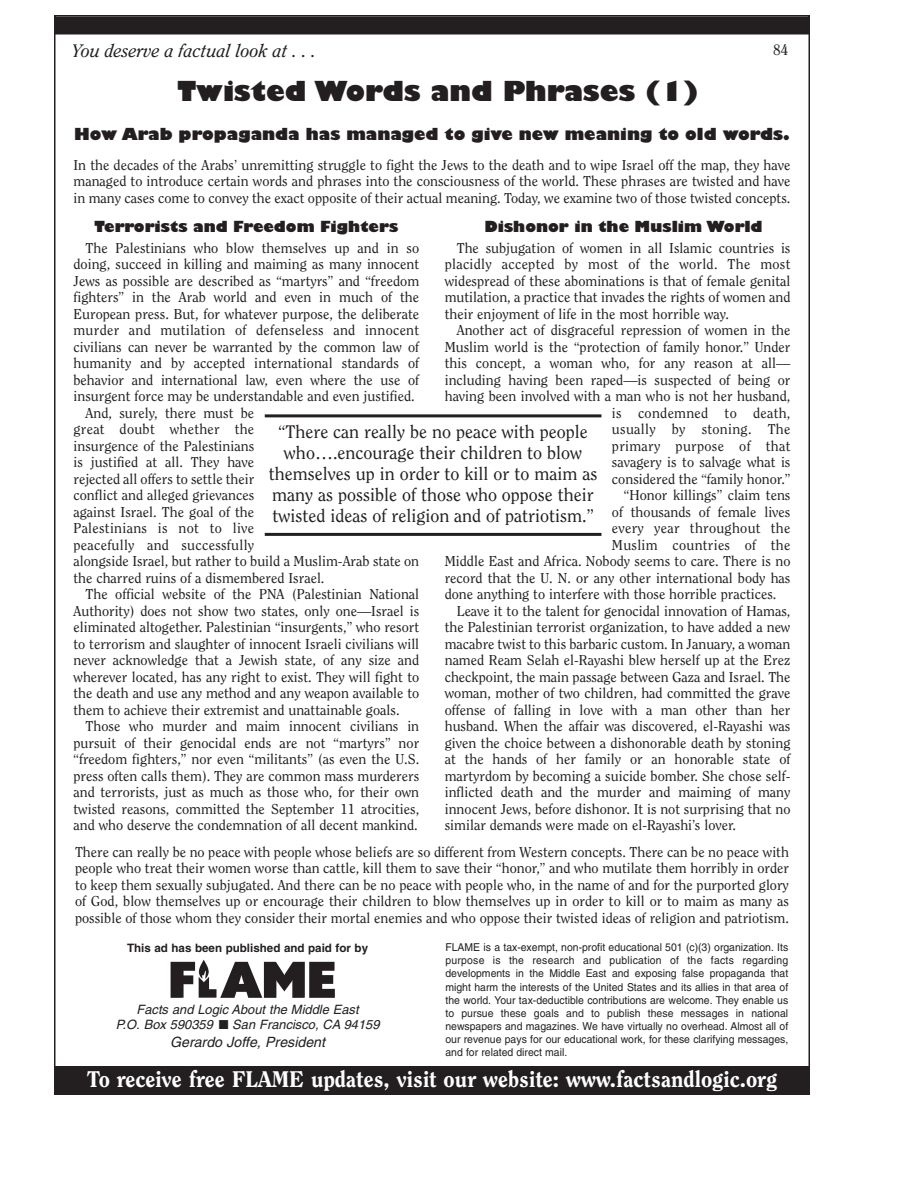
<style>
.page{position:relative;width:918px;height:1188px;background:#fff}
.page>*{position:absolute;margin:0;border:0;box-sizing:border-box;transform-origin:0 0}
.t1{font:800 27px "Gill Sans";color:#231f20}
.t2{font:800 22.5px "Clearface";color:#fff}
.t3{font:18px/21px "Clearface";color:#231f20;text-align:center}
.t4{font:italic 18px "Clearface";color:#231f20}
.t5{font:800 16.35px "Gill Sans";color:#231f20}
.t6{font:800 15px "Gill Sans";color:#231f20}
.t7{font:15px "Clearface";color:#231f20}
.t8{font:14.25px/16.5px "Clearface";color:#231f20;text-align:justify}
.t9{font:14.25px "Clearface";letter-spacing:.02em;color:#231f20}
.t10{font:italic 14.1px "Helvetica";color:#231f20}
.t11{font:italic 12.9px/15.5px "Helvetica";color:#231f20;text-align:center}
.t12{font:700 11.55px "Helvetica";color:#231f20}
.t13{font:10.8px/13px "Helvetica";color:#231f20;text-align:justify;scale:.96 1}
</style>
<div class="page">
<div style="left:54px;top:16px;width:756px;height:18px;background:#231f20"></div>
<div style="left:54px;top:1066px;width:756px;height:28px;background:#231f20"></div>
<hr style="left:265px;top:414px;width:336px;height:3px;background:#231f20">
<hr style="left:265px;top:533px;width:336px;height:3px;background:#231f20">
<img style="left:170px;top:959px;width:165px;height:39px">
<p class="t4" style="left:72px;top:43px;width:246px">You deserve a factual look at . . .</p>
<h1 class="t1" style="left:177px;top:81px;width:523px">Twisted Words and Phrases (1)</h1>
<p class="t5" style="left:74px;top:128px;width:717px">How Arab propaganda has managed to give new meaning to old words.</p>
<p class="t8" style="left:74px;top:157px;width:719px">In the decades of the Arabs’ unremitting struggle to fight the Jews to the death and to wipe Israel off the map, they have managed to introduce certain words and phrases into the consciousness of the world. These phrases are twisted and have in many cases come to convey the exact opposite of their actual meaning. Today, we examine two of those twisted concepts.</p>
<p class="t7" style="left:773px;top:43px;width:16px">84</p>
<p class="t6" style="left:94px;top:220px;width:305px">Terrorists and Freedom Fighters</p>
<p class="t8" style="left:86px;top:240px;width:335px">The Palestinians who blow themselves up and in so</p>
<p class="t8" style="left:74px;top:257px;width:347px">doing, succeed in killing and maiming as many innocent</p>
<p class="t8" style="left:74px;top:273px;width:347px">Jews as possible are described as “martyrs” and “freedom</p>
<p class="t8" style="left:74px;top:290px;width:347px">fighters” in the Arab world and even in much of the</p>
<p class="t8" style="left:74px;top:306px;width:347px">European press. But, for whatever purpose, the deliberate</p>
<p class="t9" style="left:74px;top:324px;width:347px">murder and mutilation of defenseless and innocent</p>
<p class="t8" style="left:74px;top:339px;width:347px">civilians can never be warranted by the common law of</p>
<p class="t8" style="left:74px;top:356px;width:347px">humanity and by accepted international standards of</p>
<p class="t8" style="left:74px;top:372px;width:347px">behavior and international law, even where the use of</p>
<p class="t8" style="left:74px;top:389px;width:343px">insurgent force may be understandable and even justified.</p>
<p class="t8" style="left:86px;top:405px;width:170px">And, surely, there must be</p>
<p class="t9" style="left:74px;top:423px;width:182px">great doubt whether the</p>
<p class="t8" style="left:74px;top:438px;width:182px">insurgence of the Palestinians</p>
<p class="t8" style="left:74px;top:455px;width:182px">is justified at all. They have</p>
<p class="t8" style="left:74px;top:471px;width:182px">rejected all offers to settle their</p>
<p class="t8" style="left:74px;top:488px;width:182px">conflict and alleged grievances</p>
<p class="t8" style="left:74px;top:504px;width:182px">against Israel. The goal of the</p>
<p class="t9" style="left:74px;top:522px;width:182px">Palestinians is not to live</p>
<p class="t9" style="left:74px;top:539px;width:182px">peacefully and successfully</p>
<p class="t8" style="left:74px;top:554px;width:347px">alongside Israel, but rather to build a Muslim-Arab state on</p>
<p class="t8" style="left:74px;top:570px;width:253px">the charred ruins of a dismembered Israel.</p>
<p class="t8" style="left:86px;top:587px;width:335px">The official website of the PNA (Palestinian National</p>
<p class="t8" style="left:74px;top:603px;width:347px">Authority) does not show two states, only one—Israel is</p>
<p class="t8" style="left:74px;top:620px;width:347px">eliminated altogether. Palestinian “insurgents,” who resort</p>
<p class="t8" style="left:74px;top:636px;width:347px">to terrorism and slaughter of innocent Israeli civilians will</p>
<p class="t8" style="left:74px;top:653px;width:347px">never acknowledge that a Jewish state, of any size and</p>
<p class="t8" style="left:74px;top:669px;width:347px">wherever located, has any right to exist. They will fight to</p>
<p class="t8" style="left:74px;top:686px;width:347px">the death and use any method and any weapon available to</p>
<p class="t8" style="left:74px;top:702px;width:328px">them to achieve their extremist and unattainable goals.</p>
<p class="t8" style="left:86px;top:719px;width:335px">Those who murder and maim innocent civilians in</p>
<p class="t8" style="left:74px;top:735px;width:347px">pursuit of their genocidal ends are not “martyrs” nor</p>
<p class="t8" style="left:74px;top:752px;width:347px">“freedom fighters,” nor even “militants” (as even the U.S.</p>
<p class="t8" style="left:74px;top:768px;width:347px">press often calls them). They are common mass murderers</p>
<p class="t8" style="left:74px;top:785px;width:347px">and terrorists, just as much as those who, for their own</p>
<p class="t8" style="left:74px;top:801px;width:347px">twisted reasons, committed the September 11 atrocities,</p>
<p class="t8" style="left:74px;top:818px;width:346px">and who deserve the condemnation of all decent mankind.</p>
<p class="t6" style="left:485px;top:220px;width:280px">Dishonor in the Muslim World</p>
<p class="t8" style="left:445px;top:240px;width:347px;text-indent:12px">The subjugation of women in all Islamic countries is placidly accepted by most of the world. The most widespread of these abominations is that of female genital mutilation, a practice that invades the rights of women and their enjoyment of life in the most horrible way.</p>
<p class="t8" style="left:457px;top:323px;width:335px">Another act of disgraceful repression of women in the</p>
<p class="t8" style="left:445px;top:339px;width:347px">Muslim world is the “protection of family honor.” Under</p>
<p class="t8" style="left:445px;top:356px;width:347px">this concept, a woman who, for any reason at all—</p>
<p class="t8" style="left:445px;top:372px;width:347px">including having been raped—is suspected of being or</p>
<p class="t8" style="left:445px;top:389px;width:347px">having been involved with a man who is not her husband,</p>
<p class="t9" style="left:612px;top:407px;width:180px">is condemned to death,</p>
<p class="t9" style="left:612px;top:423px;width:180px">usually by stoning. The</p>
<p class="t9" style="left:612px;top:440px;width:180px">primary purpose of that</p>
<p class="t8" style="left:612px;top:455px;width:180px">savagery is to salvage what is</p>
<p class="t8" style="left:612px;top:471px;width:180px">considered the “family honor.”</p>
<p class="t8" style="left:624px;top:488px;width:168px">“Honor killings” claim tens</p>
<p class="t8" style="left:612px;top:504px;width:180px">of thousands of female lives</p>
<p class="t9" style="left:612px;top:522px;width:180px">every year throughout the</p>
<p class="t9" style="left:612px;top:539px;width:180px">Muslim countries of the</p>
<p class="t8" style="left:445px;top:554px;width:347px">Middle East and Africa. Nobody seems to care. There is no</p>
<p class="t8" style="left:445px;top:570px;width:347px">record that the U. N. or any other international body has</p>
<p class="t8" style="left:445px;top:587px;width:333px">done anything to interfere with those horrible practices.</p>
<p class="t8" style="left:457px;top:603px;width:335px">Leave it to the talent for genocidal innovation of Hamas,</p>
<p class="t8" style="left:445px;top:620px;width:347px">the Palestinian terrorist organization, to have added a new</p>
<p class="t8" style="left:445px;top:636px;width:347px">macabre twist to this barbaric custom. In January, a woman</p>
<p class="t8" style="left:445px;top:653px;width:347px">named Ream Selah el-Rayashi blew herself up at the Erez</p>
<p class="t8" style="left:445px;top:669px;width:347px">checkpoint, the main passage between Gaza and Israel. The</p>
<p class="t8" style="left:445px;top:686px;width:347px">woman, mother of two children, had committed the grave</p>
<p class="t8" style="left:445px;top:702px;width:347px">offense of falling in love with a man other than her</p>
<p class="t8" style="left:445px;top:719px;width:347px">husband. When the affair was discovered, el-Rayashi was</p>
<p class="t8" style="left:445px;top:735px;width:347px">given the choice between a dishonorable death by stoning</p>
<p class="t8" style="left:445px;top:752px;width:347px">at the hands of her family or an honorable state of</p>
<p class="t8" style="left:445px;top:768px;width:347px">martyrdom by becoming a suicide bomber. She chose self-</p>
<p class="t8" style="left:445px;top:785px;width:347px">inflicted death and the murder and maiming of many</p>
<p class="t8" style="left:445px;top:801px;width:347px">innocent Jews, before dishonor. It is not surprising that no</p>
<p class="t8" style="left:445px;top:818px;width:293px">similar demands were made on el-Rayashi’s lover.</p>
<p class="t3" style="left:269px;top:423px;width:330px">“There can really be no peace with people who….encourage their children to blow themselves up in order to kill or to maim as many as possible of those who oppose their twisted ideas of religion and of patriotism.”</p>
<p class="t8" style="left:75px;top:845px;width:716px">There can really be no peace with people whose beliefs are so different from Western concepts. There can be no peace with people who treat their women worse than cattle, kill them to save their “honor,” and who mutilate them horribly in order to keep them sexually subjugated. And there can be no peace with people who, in the name of and for the purported glory of God, blow themselves up or encourage their children to blow themselves up in order to kill or to maim as many as possible of those whom they consider their mortal enemies and who oppose their twisted ideas of religion and patriotism.</p>
<p class="t12" style="left:127px;top:943px;width:243px">This ad has been published and paid for by</p>
<p class="t11" style="left:116px;top:1003px;width:265px">Facts and Logic About the Middle East<br>P.O. Box 590359 ■ San Francisco, CA 94159</p>
<p class="t10" style="left:170px;top:1037px;width:156px">Gerardo Joffe, President</p>
<p class="t13" style="left:445px;top:942px;width:359px">FLAME is a tax-exempt, non-profit educational 501 (c)(3) organization. Its purpose is the research and publication of the facts regarding developments in the Middle East and exposing false propaganda that might harm the interests of the United States and its allies in that area of the world. Your tax-deductible contributions are welcome. They enable us to pursue these goals and to publish these messages in national newspapers and magazines. We have virtually no overhead. Almost all of our revenue pays for our educational work, for these clarifying messages, and for related direct mail.</p>
<h2 class="t2" style="left:87px;top:1070px;width:692px">To receive free FLAME updates, visit our website: www.factsandlogic.org</h2>
</div>
